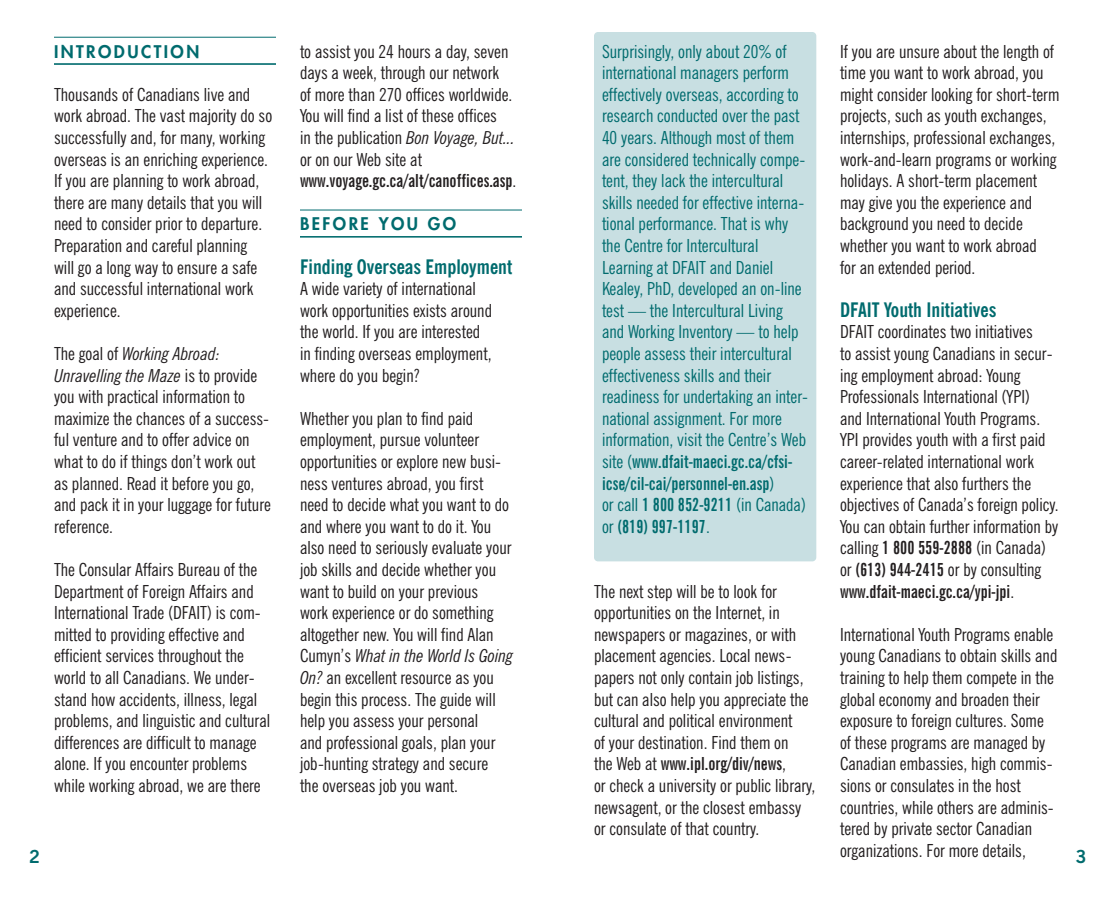
<style>
.page{position:relative;width:1116px;height:900px;background:#fff}
.page>*{position:absolute;margin:0;border:0;box-sizing:border-box;transform-origin:0 0}
.t1{font:700 condensed 20px "News Gothic BT";color:#006b6e}
.t2{font:condensed 18px/21.6px "News Gothic BT";color:#231f20}
.t3{font:condensed 18px/21.6px "News Gothic BT";color:#006b6e}
.t4{font:700 18px "News Gothic BT";color:#006b6e}
.t5{font:800 17px "Futura";letter-spacing:.145em;color:#006b6e}
.s1{font-style:italic}
.s2{font-weight:700;font-stretch:extra-condensed}
</style>
<div class="page">
<hr style="left:54px;top:37px;width:222px;height:1px;background:#006b6e">
<hr style="left:54px;top:63px;width:222px;height:1px;background:#006b6e">
<hr style="left:54px;top:64px;width:222px;height:1px;background:#006b6e">
<hr style="left:300px;top:210px;width:222px;height:1px;background:#006b6e">
<hr style="left:300px;top:236px;width:222px;height:1px;background:#006b6e">
<hr style="left:300px;top:237px;width:222px;height:1px;background:#006b6e">
<div style="left:594px;top:32px;width:222px;height:529px;background:#c8dfe2;border-radius:4px"></div>
<p class="t5" style="left:54px;top:43px;width:147px">INTRODUCTION</p>
<p class="t2" style="left:54px;top:85px;width:220px">Thousands of Canadians live and work abroad. The vast majority do so successfully and, for many, working overseas is an enriching experience.<br>If you are planning to work abroad, there are many details that you will need to consider prior to departure.<br>Preparation and careful planning<br>will go a long way to ensure a safe and successful international work experience.</p>
<p class="t2" style="left:54px;top:344px;width:218px">The goal of <span class="s1">Working Abroad:<br>Unravelling the Maze</span> is to provide you with practical information to maximize the chances of a success&shy;ful venture and to offer advice on what to do if things don’t work out as planned. Read it before you go, and pack it in your luggage for future reference.</p>
<p class="t2" style="left:54px;top:560px;width:218px">The Consular Affairs Bureau of the Department of Foreign Affairs and International Trade (DFAIT) is com&shy;mitted to providing effective and efficient services throughout the world to all Canadians. We under&shy;stand how accidents, illness, legal problems, and linguistic and cultural differences are difficult to manage alone. If you encounter problems while working abroad, we are there</p>
<p class="t4" style="left:29px;top:850px;width:12px">2</p>
<p class="t2" style="left:300px;top:42px;width:218px">to assist you 24 hours a day, seven days a week, through our network<br>of more than 270 offices worldwide.<br>You will find a list of these offices<br>in the publication <span class="s1">Bon Voyage, But... </span>or on our Web site at <span class="s2">www.voyage.gc.ca/alt/canoffices.asp</span>.</p>
<p class="t5" style="left:300px;top:216px;width:158px">BEFORE YOU GO</p>
<p class="t1" style="left:300px;top:259px;width:214px">Finding Overseas Employment</p>
<p class="t2" style="left:300px;top:280px;width:194px">A wide variety of international work opportunities exists around the world. If you are interested in finding overseas employment, where do you begin?</p>
<p class="t2" style="left:300px;top:409px;width:214px">Whether you plan to find paid employment, pursue volunteer opportunities or explore new busi&shy;ness ventures abroad, you first need to decide what you want to do and where you want to do it. You also need to seriously evaluate your job skills and decide whether you want to build on your previous<br>work experience or do something altogether new. You will find Alan<br>Cumyn’s <span class="s1">What in the World Is Going<br>On?</span> an excellent resource as you begin this process. The guide will help you assess your personal<br>and professional goals, plan your job-hunting strategy and secure<br>the overseas job you want.</p>
<p class="t3" style="left:602px;top:42px;width:208px">Surprisingly, only about 20% of international managers perform effectively overseas, according to research conducted over the past<br>40 years. Although most of them are considered technically compe&shy;tent, they lack the intercultural skills needed for effective interna&shy;tional performance. That is why the Centre for Intercultural<br>Learning at DFAIT and Daniel<br>Kealey, PhD, developed an on-line test — the Intercultural Living and Working Inventory — to help people assess their intercultural effectiveness skills and their readiness for undertaking an inter&shy;national assignment. For more information, visit the Centre’s Web site (<span class="s2">www.dfait-maeci.gc.ca/cfsi&shy;icse/cil-cai/personnel-en.asp</span>)<br>or call <span class="s2">1 800 852-9211</span> (in Canada) or <span class="s2">(819) 997-1197</span>.</p>
<p class="t2" style="left:594px;top:582px;width:223px">The next step will be to look for opportunities on the Internet, in newspapers or magazines, or with placement agencies. Local news&shy;papers not only contain job listings, but can also help you appreciate the cultural and political environment<br>of your destination. Find them on<br>the Web at <span class="s2">www.ipl.org/div/news</span>,<br>or check a university or public library, newsagent, or the closest embassy or consulate of that country.</p>
<p class="t2" style="left:840px;top:42px;width:221px">If you are unsure about the length of time you want to work abroad, you might consider looking for short-term projects, such as youth exchanges, internships, professional exchanges, work-and-learn programs or working holidays. A short-term placement may give you the experience and background you need to decide whether you want to work abroad<br>for an extended period.</p>
<p class="t1" style="left:840px;top:302px;width:158px">DFAIT Youth Initiatives</p>
<p class="t2" style="left:840px;top:323px;width:220px">DFAIT coordinates two initiatives<br>to assist young Canadians in secur&shy;ing employment abroad: Young Professionals International (YPI)<br>and International Youth Programs.<br>YPI provides youth with a first paid career-related international work experience that also furthers the objectives of Canada’s foreign policy.<br>You can obtain further information by calling <span class="s2">1 800 559-2888</span> (in Canada) or <span class="s2">(613) 944-2415</span> or by consulting <span class="s2">www.dfait-maeci.gc.ca/ypi-jpi</span>.</p>
<p class="t2" style="left:840px;top:625px;width:219px">International Youth Programs enable young Canadians to obtain skills and training to help them compete in the global economy and broaden their exposure to foreign cultures. Some of these programs are managed by Canadian embassies, high commis&shy;sions or consulates in the host countries, while others are adminis&shy;tered by private sector Canadian organizations. For more details,</p>
<p class="t4" style="left:1076px;top:850px;width:12px">3</p>
</div>
